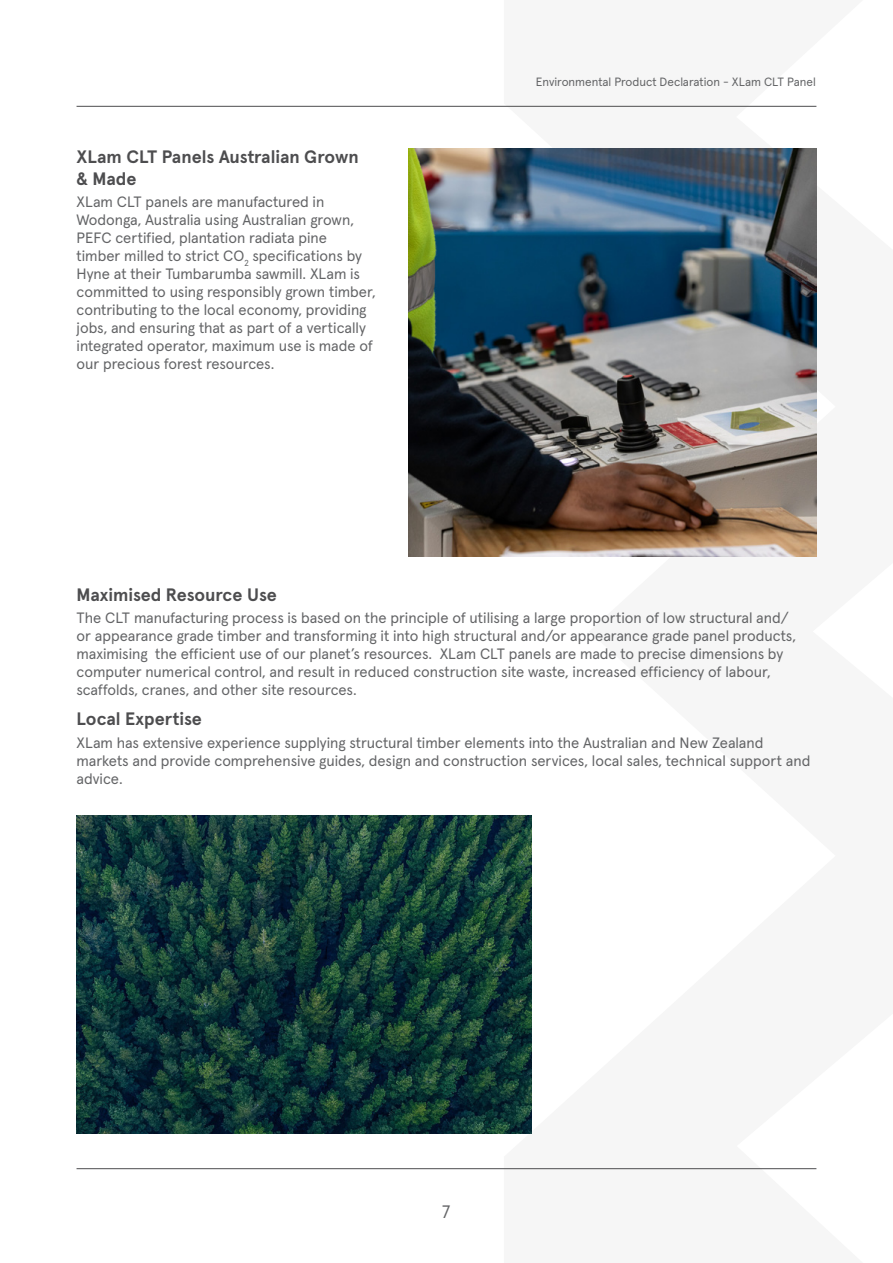
<style>
.page{position:relative;width:893px;height:1263px;background:#fff}
.page>*{position:absolute;margin:0;border:0;box-sizing:border-box;transform-origin:0 0}
.t1{font:700 18px/21.6px "Apercu";letter-spacing:-.005em;color:#4d4d4f}
.t2{font:18px "Apercu";color:#636466}
.t3{font:15px/18px "Apercu";color:#636466}
.t4{font:12px "Apercu";color:#636466}
</style>
<div class="page">
<svg style="left:504px;top:105px;width:313px;height:1065px"></svg>
<hr style="left:77px;top:106px;width:739px;height:1px;background:#4d4d4f">
<hr style="left:77px;top:1168px;width:739px;height:1px;background:#4d4d4f">
<img style="left:409px;top:149px;width:407px;height:407px">
<img style="left:77px;top:815px;width:454px;height:318px">
<p class="t1" style="left:77px;top:144px;width:284px">XLam CLT Panels Australian Grown &amp; Made</p>
<p class="t3" style="left:77px;top:191px;width:301px">XLam CLT panels are manufactured in Wodonga, Australia using Australian grown, PEFC certified, plantation radiata pine<br>timber milled to strict CO<sub>2</sub> specifications by Hyne at their Tumbarumba sawmill. XLam is committed to using responsibly grown timber, contributing to the local economy, providing jobs, and ensuring that as part of a vertically integrated operator, maximum use is made of our precious forest resources.</p>
<p class="t4" style="left:536px;top:72px;width:281px">Environmental Product Declaration - XLam CLT Panel</p>
<p class="t1" style="left:77px;top:582px;width:202px">Maximised Resource Use</p>
<p class="t3" style="left:77px;top:608px;width:721px">The CLT manufacturing process is based on the principle of utilising a large proportion of low structural and/ or appearance grade timber and transforming it into high structural and/or appearance grade panel products, maximising the efficient use of our planet’s resources. XLam CLT panels are made to precise dimensions by computer numerical control, and result in reduced construction site waste, increased efficiency of labour, scaffolds, cranes, and other site resources.</p>
<p class="t1" style="left:77px;top:707px;width:127px">Local Expertise</p>
<p class="t3" style="left:77px;top:732px;width:735px">XLam has extensive experience supplying structural timber elements into the Australian and New Zealand markets and provide comprehensive guides, design and construction services, local sales, technical support and advice.</p>
<p class="t2" style="left:442px;top:1197px;width:10px">7</p>
</div>
